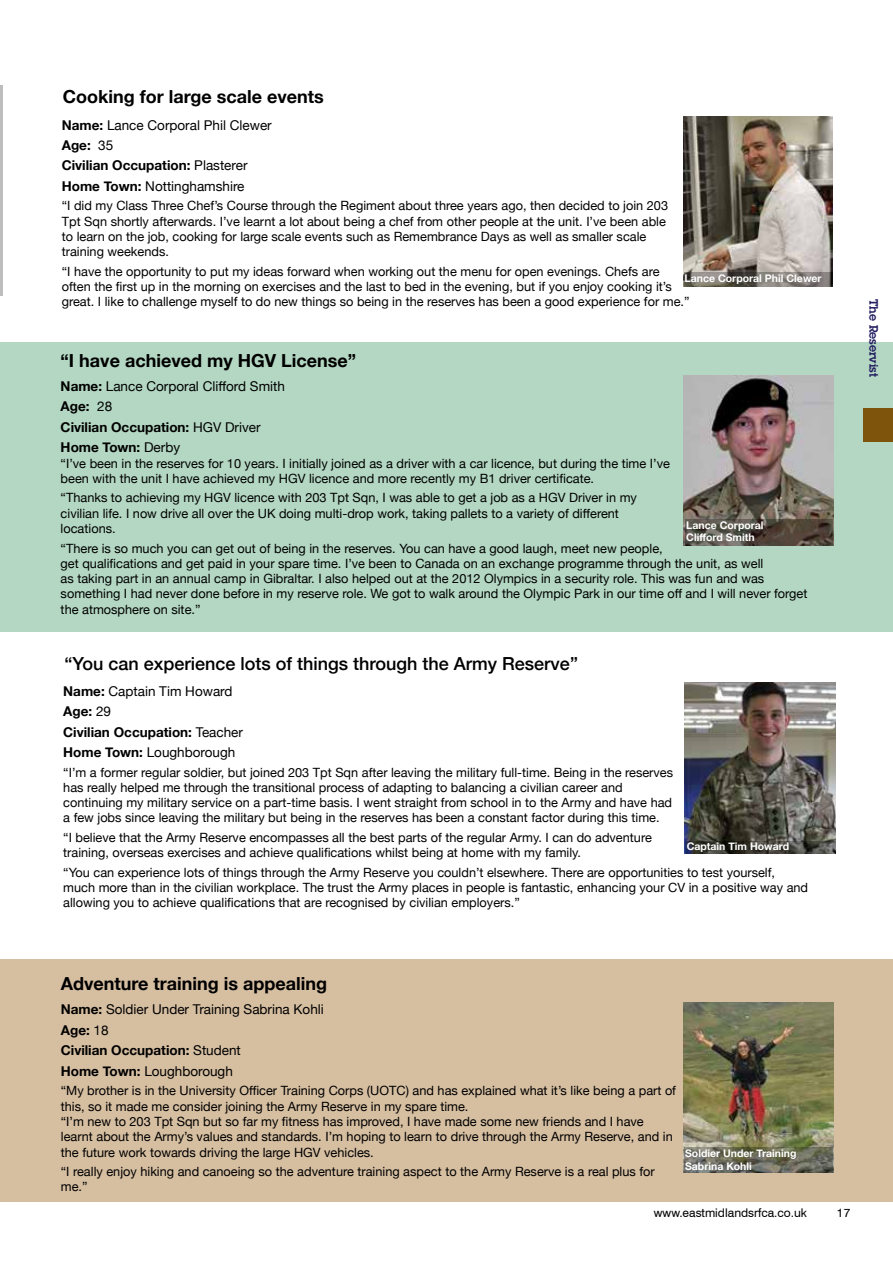
<style>
.page{position:relative;width:893px;height:1263px;background:#fff}
.page>*{position:absolute;margin:0;border:0;box-sizing:border-box;transform-origin:0 0}
.t1{font:700 18px "Helvetica Neue";color:#000}
.t2{font:500 18px "Helvetica Neue";color:#000}
.t3{font:13.5px/20.4px "Helvetica Neue";color:#000}
.t4{font:700 13.5px/20.4px "Helvetica Neue";color:#000}
.t5{font:12.75px/15.3px "Helvetica Neue";color:#000}
.t6{font:12px "Swiss 721 BT";color:#000}
.t7{font:600 12px "Lubalin Graph";color:#241f61}
.t8{font:700 10.5px/12.6px "Helvetica Neue";color:#fff}
.s1{font-weight:700}
.s2{font-weight:400}
</style>
<div class="page">
<div style="left:0;top:342px;width:893px;height:289px;background:#b3d7c2"></div>
<div style="left:863px;top:408px;width:30px;height:33px;background:#7e530c"></div>
<div style="left:0;top:959px;width:893px;height:242px;background:#d6bea1"></div>
<img style="left:685px;top:683px;width:151px;height:158px">
<svg style="left:685px;top:841px;width:151px;height:12px;background:#3d3d38"></svg>
<img style="left:684px;top:375px;width:149px;height:171px">
<svg style="left:685px;top:519px;width:148px;height:27px;background:#544c42"></svg>
<img style="left:684px;top:116px;width:149px;height:156px">
<svg style="left:684px;top:272px;width:149px;height:14px;background:#75706a"></svg>
<img style="left:684px;top:1003px;width:149px;height:170px">
<svg style="left:684px;top:1147px;width:149px;height:25px;background:#6b6c5c"></svg>
<hr style="left:0;top:86px;width:3px;height:210px;background:#000">
<h1 class="t1" style="left:63px;top:83px;width:262px">Cooking for large scale events</h1>
<p class="t3" style="left:62px;top:115px;width:211px"><span class="s1">Name:</span> Lance Corporal Phil Clewer<br><span class="s1">Age:</span> 35<br><span class="s1">Civilian Occupation:</span> Plasterer<br><span class="s1">Home Town:</span> Nottinghamshire</p>
<p class="t5" style="left:62px;top:199px;width:608px">“I did my Class Three Chef’s Course through the Regiment about three years ago, then decided to join 203<br>Tpt Sqn shortly afterwards. I’ve learnt a lot about being a chef from other people at the unit. I’ve been able to learn on the job, cooking for large scale events such as Remembrance Days as well as smaller scale training weekends.</p>
<p class="t5" style="left:62px;top:264px;width:629px">“I have the opportunity to put my ideas forward when working out the menu for open evenings. Chefs are often the first up in the morning on exercises and the last to bed in the evening, but if you enjoy cooking it’s great. I like to challenge myself to do new things so being in the reserves has been a good experience for me.”</p>
<p class="t8" style="left:685px;top:272px;width:139px">Lance Corporal Phil Clewer</p>
<h1 class="t1" style="left:61px;top:346px;width:297px">“I have achieved my HGV License”</h1>
<p class="t3" style="left:61px;top:377px;width:226px"><span class="s1">Name:</span> Lance Corporal Clifford Smith<br><span class="s1">Age:</span> 28<br><span class="s1">Civilian Occupation:</span> HGV Driver<br><span class="s1">Home Town:</span> Derby</p>
<p class="t5" style="left:61px;top:456px;width:611px">“I’ve been in the reserves for 10 years. I initially joined as a driver with a car licence, but during the time I’ve been with the unit I have achieved my HGV licence and more recently my B1 driver certificate.</p>
<p class="t5" style="left:61px;top:491px;width:578px">“Thanks to achieving my HGV licence with 203 Tpt Sqn, I was able to get a job as a HGV Driver in my civilian life. I now drive all over the UK doing multi-drop work, taking pallets to a variety of different locations.</p>
<p class="t5" style="left:61px;top:541px;width:748px">“There is so much you can get out of being in the reserves. You can have a good laugh, meet new people,<br>get qualifications and get paid in your spare time. I’ve been to Canada on an exchange programme through the unit, as well<br>as taking part in an annual camp in Gibraltar. I also helped out at the 2012 Olympics in a security role. This was fun and was something I had never done before in my reserve role. We got to walk around the Olympic Park in our time off and I will never forget the atmosphere on site.”</p>
<p class="t8" style="left:686px;top:519px;width:79px">Lance Corporal<br>Clifford Smith</p>
<h1 class="t2" style="left:64px;top:649px;width:515px">“You can experience lots of things through the Army Reserve”</h1>
<p class="t4" style="left:63px;top:681px;width:181px">Name: <span class="s2">Captain Tim Howard<br></span>Age: <span class="s2">29<br></span>Civilian Occupation: <span class="s2">Teacher<br></span>Home Town: <span class="s2">Loughborough</span></p>
<p class="t5" style="left:63px;top:765px;width:611px">“I’m a former regular soldier, but joined 203 Tpt Sqn after leaving the military full-time. Being in the reserves has really helped me through the transitional process of adapting to balancing a civilian career and continuing my military service on a part-time basis. I went straight from school in to the Army and have had a few jobs since leaving the military but being in the reserves has been a constant factor during this time.</p>
<p class="t5" style="left:63px;top:830px;width:590px">“I believe that the Army Reserve encompasses all the best parts of the regular Army. I can do adventure training, overseas exercises and achieve qualifications whilst being at home with my family.</p>
<p class="t5" style="left:63px;top:865px;width:746px">“You can experience lots of things through the Army Reserve you couldn’t elsewhere. There are opportunities to test yourself, much more than in the civilian workplace. The trust the Army places in people is fantastic, enhancing your CV in a positive way and allowing you to achieve qualifications that are recognised by civilian employers.”</p>
<p class="t8" style="left:687px;top:840px;width:104px">Captain Tim Howard</p>
<p class="t7" style="left:882px;top:299px;width:79px;rotate:90deg">The Reservist</p>
<h1 class="t1" style="left:61px;top:970px;width:268px">Adventure training is appealing</h1>
<p class="t3" style="left:61px;top:1000px;width:265px"><span class="s1">Name:</span> Soldier Under Training Sabrina Kohli<br><span class="s1">Age:</span> 18<br><span class="s1">Civilian Occupation:</span> Student<br><span class="s1">Home Town:</span> Loughborough</p>
<p class="t5" style="left:61px;top:1084px;width:617px">“My brother is in the University Officer Training Corps (UOTC) and has explained what it’s like being a part of this, so it made me consider joining the Army Reserve in my spare time.<br>“I’m new to 203 Tpt Sqn but so far my fitness has improved, I have made some new friends and I have learnt about the Army’s values and standards. I’m hoping to learn to drive through the Army Reserve, and in the future work towards driving the large HGV vehicles.</p>
<p class="t5" style="left:61px;top:1165px;width:595px">“I really enjoy hiking and canoeing so the adventure training aspect to the Army Reserve is a real plus for me.”</p>
<p class="t8" style="left:685px;top:1147px;width:113px">Soldier Under Training<br>Sabrina Kohli</p>
<p class="t6" style="left:654px;top:1205px;width:155px">www.eastmidlandsrfca.co.uk</p>
<p class="t6" style="left:837px;top:1205px;width:15px">17</p>
</div>
